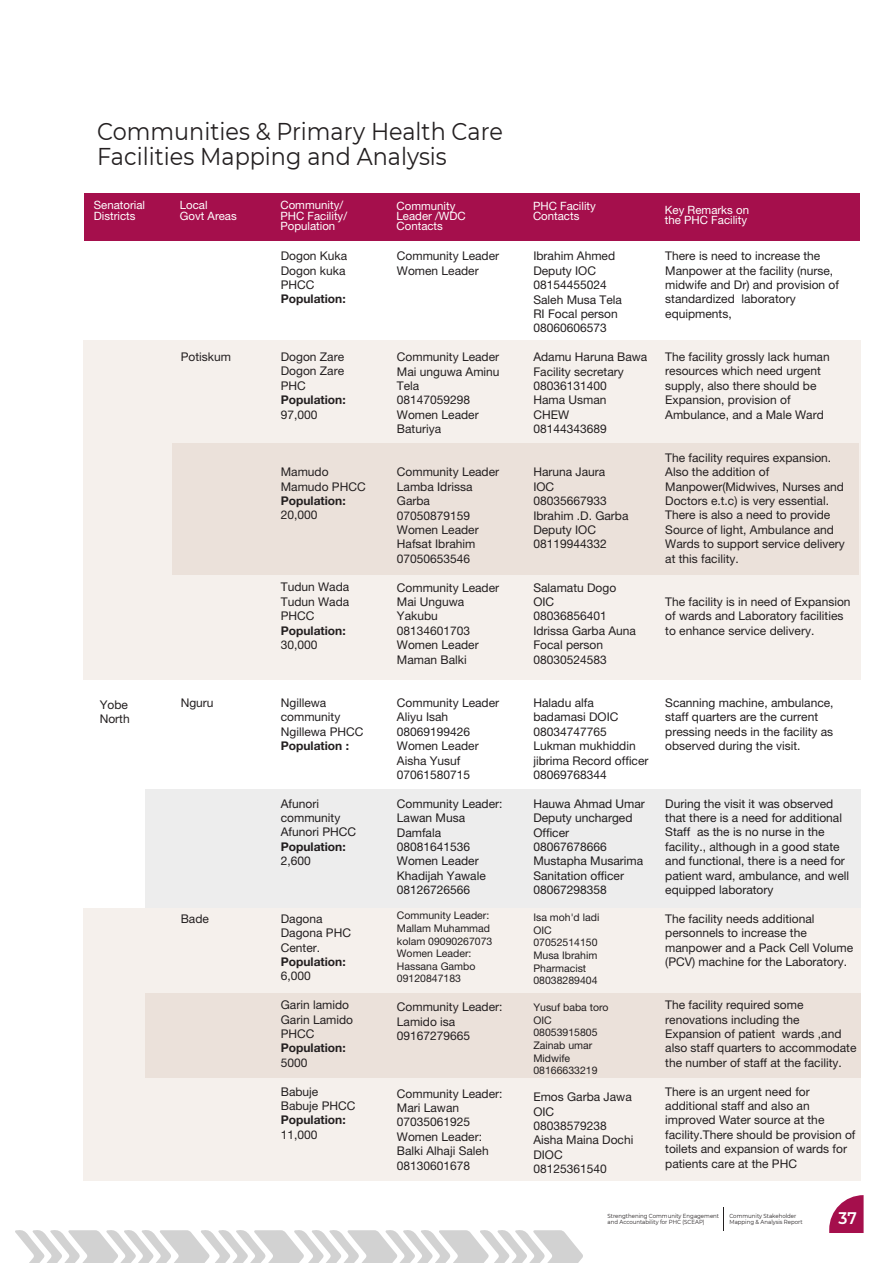
<style>
.page{position:relative;width:893px;height:1263px;background:#fff}
.page>*{position:absolute;margin:0;border:0;box-sizing:border-box;transform-origin:0 0}
.t1{font:24.3px/24.8px "Montserrat";color:#231f20;scale:.92 1}
.t2{font:600 16.8px "Montserrat";color:#fff;scale:.92 1}
.t3{font:12px/14.4px "Helvetica Neue LT Pro";color:#231f20}
.t4{font:700 12px "Helvetica Neue LT Pro";color:#231f20}
.t5{font:11.4px/10.4px "Helvetica Neue LT Pro";color:#fff}
.t6{font:10.5px/12.6px "Helvetica Neue LT Pro";color:#231f20}
.t7{font:5.85px/6px "Montserrat";color:#231f20;scale:.92 1}
</style>
<div class="page">
<div style="left:83px;top:340px;width:777px;height:339px;background:#f5f0ec"></div>
<div style="left:83px;top:908px;width:777px;height:273px;background:#f5f0ec"></div>
<div style="left:172px;top:443px;width:686px;height:132px;background:#ebe1da"></div>
<div style="left:145px;top:993px;width:715px;height:84px;background:#ebe1da"></div>
<svg style="left:829px;top:1195px;width:35px;height:38px"></svg>
<svg style="left:15px;top:1230px;width:568px;height:33px"></svg>
<div style="left:84px;top:193px;width:776px;height:47px;background:#a50f4c"></div>
<div style="left:145px;top:789px;width:715px;height:119px;background:#ededed"></div>
<h1 class="t1" style="left:97px;top:118px;width:442px">Communities &amp; Primary Health Care<br>Facilities Mapping and Analysis</h1>
<p class="t5" style="left:94px;top:200px;width:53px">Senatorial<br>Districts</p>
<p class="t5" style="left:180px;top:200px;width:58px">Local<br>Govt Areas</p>
<p class="t5" style="left:280px;top:200px;width:68px">Community/<br>PHC Facility/<br>Population</p>
<p class="t5" style="left:397px;top:200px;width:71px">Community<br>Leader /WDC<br>Contacts</p>
<p class="t5" style="left:533px;top:200px;width:64px">PHC Facility<br>Contacts</p>
<p class="t5" style="left:665px;top:204px;width:86px">Key Remarks on the PHC Facility</p>
<p class="t3" style="left:100px;top:697px;width:31px">Yobe<br>North</p>
<p class="t3" style="left:181px;top:349px;width:52px">Potiskum</p>
<p class="t3" style="left:181px;top:695px;width:34px">Nguru</p>
<p class="t3" style="left:181px;top:911px;width:30px">Bade</p>
<p class="t3" style="left:281px;top:249px;width:68px">Dogon Kuka<br>Dogon kuka<br>PHCC</p>
<p class="t4" style="left:281px;top:292px;width:66px">Population:</p>
<p class="t3" style="left:281px;top:349px;width:65px;text-align:justify">Dogon Zare Dogon Zare PHC</p>
<p class="t4" style="left:281px;top:393px;width:66px">Population:</p>
<p class="t3" style="left:281px;top:407px;width:38px">97,000</p>
<p class="t3" style="left:281px;top:465px;width:86px">Mamudo<br>Mamudo PHCC</p>
<p class="t4" style="left:281px;top:493px;width:66px">Population:</p>
<p class="t3" style="left:281px;top:508px;width:38px">20,000</p>
<p class="t3" style="left:281px;top:580px;width:70px;text-align:justify">Tudun Wada Tudun Wada PHCC</p>
<p class="t4" style="left:281px;top:623px;width:66px">Population:</p>
<p class="t3" style="left:281px;top:637px;width:38px">30,000</p>
<p class="t3" style="left:281px;top:695px;width:84px">Ngillewa community<br>Ngillewa PHCC</p>
<p class="t4" style="left:281px;top:738px;width:70px">Population :</p>
<p class="t3" style="left:281px;top:796px;width:77px">Afunori community<br>Afunori PHCC</p>
<p class="t4" style="left:281px;top:839px;width:66px">Population:</p>
<p class="t3" style="left:281px;top:853px;width:32px">2,600</p>
<p class="t3" style="left:281px;top:911px;width:72px">Dagona<br>Dagona PHC<br>Center.</p>
<p class="t4" style="left:281px;top:954px;width:66px">Population:</p>
<p class="t3" style="left:281px;top:969px;width:32px">6,000</p>
<p class="t3" style="left:281px;top:997px;width:74px">Garin lamido<br>Garin Lamido<br>PHCC</p>
<p class="t4" style="left:281px;top:1041px;width:66px">Population:</p>
<p class="t3" style="left:281px;top:1055px;width:28px">5000</p>
<p class="t3" style="left:281px;top:1084px;width:76px">Babuje<br>Babuje PHCC</p>
<p class="t4" style="left:281px;top:1113px;width:66px">Population:</p>
<p class="t3" style="left:281px;top:1127px;width:38px">11,000</p>
<p class="t3" style="left:397px;top:249px;width:104px">Community Leader<br>Women Leader</p>
<p class="t3" style="left:397px;top:350px;width:104px">Community Leader<br>Mai unguwa Aminu<br>Tela<br>08147059298<br>Women Leader<br>Baturiya</p>
<p class="t3" style="left:397px;top:465px;width:104px">Community Leader<br>Lamba Idrissa<br>Garba<br>07050879159<br>Women Leader<br>Hafsat Ibrahim<br>07050653546</p>
<p class="t3" style="left:397px;top:580px;width:104px">Community Leader<br>Mai Unguwa<br>Yakubu<br>08134601703<br>Women Leader<br>Maman Balki</p>
<p class="t3" style="left:397px;top:695px;width:104px">Community Leader<br>Aliyu Isah<br>08069199426<br>Women Leader<br>Aisha Yusuf<br>07061580715</p>
<p class="t3" style="left:397px;top:796px;width:107px">Community Leader:<br>Lawan Musa<br>Damfala<br>08081641536<br>Women Leader<br>Khadijah Yawale<br>08126726566</p>
<p class="t6" style="left:397px;top:909px;width:97px">Community Leader:<br>Mallam Muhammad kolam 09090267073<br>Women Leader:<br>Hassana Gambo<br>09120847183</p>
<p class="t3" style="left:397px;top:999px;width:107px">Community Leader:<br>Lamido isa<br>09167279665</p>
<p class="t3" style="left:397px;top:1086px;width:107px">Community Leader:<br>Mari Lawan<br>07035061925<br>Women Leader:<br>Balki Alhaji Saleh<br>08130601678</p>
<p class="t3" style="left:533px;top:249px;width:90px">Ibrahim Ahmed<br>Deputy IOC<br>08154455024<br>Saleh Musa Tela<br>RI Focal person<br>08060606573</p>
<p class="t3" style="left:533px;top:350px;width:116px">Adamu Haruna Bawa<br>Facility secretary<br>08036131400<br>Hama Usman<br>CHEW<br>08144343689</p>
<p class="t3" style="left:533px;top:465px;width:97px">Haruna Jaura<br>IOC<br>08035667933<br>Ibrahim .D. Garba<br>Deputy IOC<br>08119944332</p>
<p class="t3" style="left:533px;top:580px;width:104px">Salamatu Dogo<br>OIC<br>08036856401<br>Idrissa Garba Auna<br>Focal person<br>08030524583</p>
<p class="t3" style="left:533px;top:695px;width:117px">Haladu alfa badamasi DOIC<br>08034747765<br>Lukman mukhiddin jibrima Record officer<br>08069768344</p>
<p class="t3" style="left:533px;top:796px;width:113px">Hauwa Ahmad Umar<br>Deputy uncharged<br>Officer<br>08067678666<br>Mustapha Musarima<br>Sanitation officer<br>08067298358</p>
<p class="t6" style="left:533px;top:911px;width:67px">Isa moh'd ladi<br>OIC<br>07052514150<br>Musa Ibrahim<br>Pharmacist<br>08038289404</p>
<p class="t6" style="left:533px;top:1001px;width:77px">Yusuf baba toro<br>OIC<br>08053915805<br>Zainab umar<br>Midwife<br>08166633219</p>
<p class="t3" style="left:533px;top:1089px;width:102px">Emos Garba Jawa<br>OIC<br>08038579238<br>Aisha Maina Dochi<br>DIOC<br>08125361540</p>
<p class="t3" style="left:665px;top:249px;width:175px">There is need to increase the<br>Manpower at the facility (nurse, midwife and Dr) and provision of standardized laboratory equipments,</p>
<p class="t3" style="left:665px;top:349px;width:166px">The facility grossly lack human resources which need urgent supply, also there should be<br>Expansion, provision of<br>Ambulance, and a Male Ward</p>
<p class="t3" style="left:665px;top:450px;width:181px">The facility requires expansion.<br>Also the addition of<br>Manpower(Midwives, Nurses and<br>Doctors e.t.c) is very essential.<br>There is also a need to provide<br>Source of light, Ambulance and<br>Wards to support service delivery at this facility.</p>
<p class="t3" style="left:665px;top:594px;width:187px">The facility is in need of Expansion of wards and Laboratory facilities to enhance service delivery.</p>
<p class="t3" style="left:665px;top:695px;width:170px">Scanning machine, ambulance, staff quarters are the current pressing needs in the facility as observed during the visit.</p>
<p class="t3" style="left:665px;top:796px;width:185px">During the visit it was observed that there is a need for additional<br>Staff as the is no nurse in the facility., although in a good state and functional, there is a need for patient ward, ambulance, and well equipped laboratory</p>
<p class="t3" style="left:665px;top:911px;width:189px">The facility needs additional personnels to increase the manpower and a Pack Cell Volume (PCV) machine for the Laboratory.</p>
<p class="t3" style="left:665px;top:997px;width:193px">The facility required some renovations including the<br>Expansion of patient wards ,and also staff quarters to accommodate the number of staff at the facility.</p>
<p class="t3" style="left:665px;top:1084px;width:192px">There is an urgent need for additional staff and also an improved Water source at the facility.There should be provision of toilets and expansion of wards for patients care at the PHC</p>
<p class="t7" style="left:607px;top:1213px;width:123px">Strengthening Community Engagement and Accountability for PHC (SCEAP)</p>
<h2 class="t2" style="left:839px;top:1206px;width:21px">37</h2>
<p class="t7" style="left:729px;top:1213px;width:81px">Community Stakeholder<br>Mapping &amp; Analysis Report</p>
</div>
